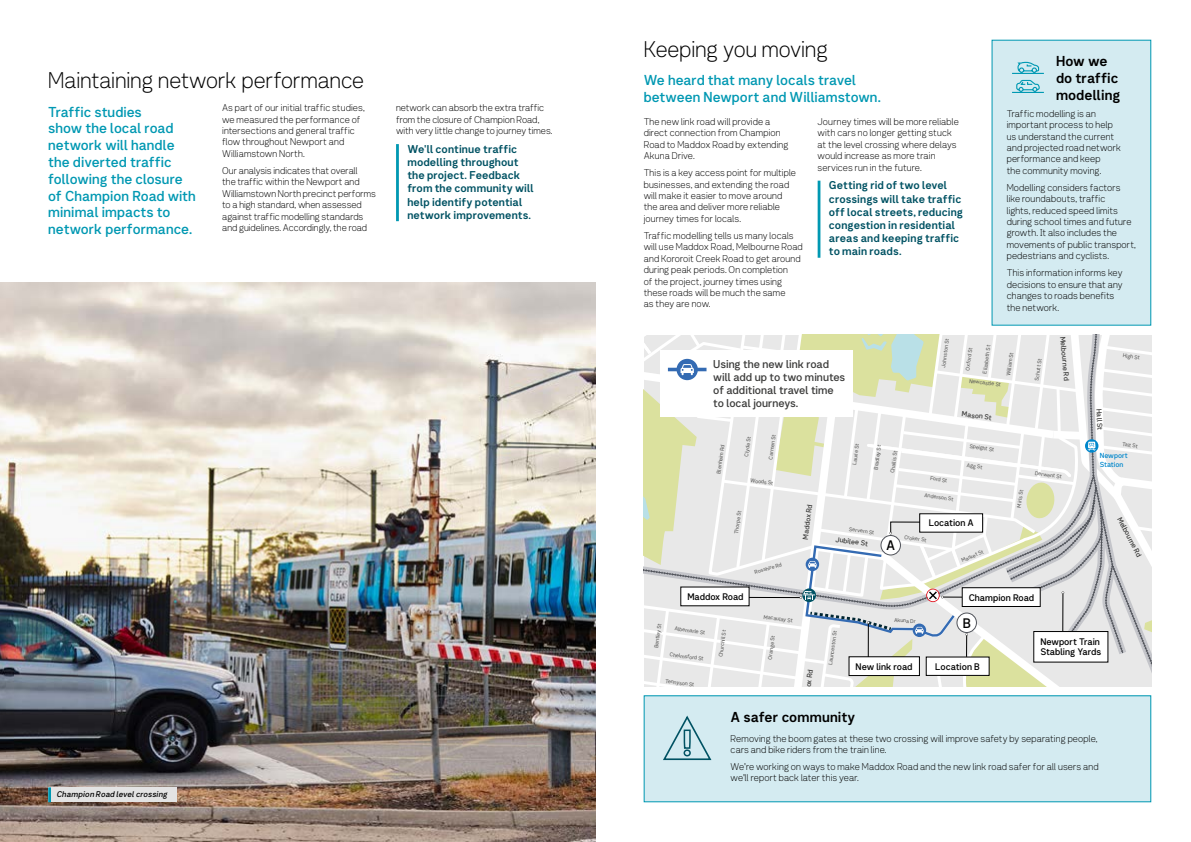
<style>
.page{position:relative;width:1191px;height:842px;background:#fff}
.page>*{position:absolute;margin:0;border:0;box-sizing:border-box;transform-origin:0 0}
.t1{font:22px "Network Sans 2019 Light";color:#000}
.t2{font:14px/16.8px "Network Sans 2019 Medium";color:#0098b2}
.t3{font:14px/16.8px "Network Sans 2019 Bold";color:#000}
.t4{font:13.4px "Network Sans 2019 Medium";color:#000}
.t5{font:11px/13.2px "Network Sans 2019 Bold";letter-spacing:.005em;color:#005263}
.t6{font:11px/13.2px "Network Sans 2019 Medium";letter-spacing:-.005em;color:#3c3c3b}
.t7{font:9.5px/11.4px "Network Sans 2019 Light";letter-spacing:.01em;color:#000}
.t8{font:9.3px/10.4px "Network Sans 2019 Medium";letter-spacing:-.005em;color:#000}
.t9{font:italic 8px "Network Sans 2019 Medium";letter-spacing:.015em;color:#000}
.t10{font:7.1px "Network Sans 2019 Medium";color:#3c3c3b}
.t11{font:7.1px/8.5px "Network Sans 2019 Medium";letter-spacing:-.005em;color:#0087cc}
.t12{font:5.3px "Network Sans 2019 Regular";color:#575756}
</style>
<div class="page">
<img style="left:0;top:282px;width:595px;height:560px">
<hr style="left:396px;top:144px;width:3px;height:77px;background:#0098b2">
<svg style="left:643px;top:335px;width:508px;height:351px"></svg>
<hr style="left:817px;top:181px;width:3px;height:77px;background:#0098b2">
<div style="left:992px;top:40px;width:158px;height:285px;background:#d4ebf1"></div>
<svg style="left:1012px;top:61px;width:32px;height:32px"></svg>
<div style="left:48px;top:787px;width:128px;height:15px;background:#e3e3e3"></div>
<hr style="left:48px;top:787px;width:3px;height:15px;background:#0098b2">
<div style="left:644px;top:696px;width:506px;height:106px;background:#d4ebf1"></div>
<svg style="left:663px;top:715px;width:49px;height:46px"></svg>
<h1 class="t1" style="left:48px;top:62px;width:317px">Maintaining network performance</h1>
<h2 class="t2" style="left:48px;top:103px;width:149px">Traffic studies<br>show the local road network will handle the diverted traffic following the closure of Champion Road with minimal impacts to network performance.</h2>
<p class="t7" style="left:222px;top:102px;width:144px">As part of our initial traffic studies, we measured the performance of intersections and general traffic flow throughout Newport and<br>Williamstown North.</p>
<p class="t7" style="left:222px;top:164px;width:155px">Our analysis indicates that overall<br>the traffic within the Newport and Williamstown North precinct performs to a high standard, when assessed against traffic modelling standards and guidelines. Accordingly, the road</p>
<p class="t7" style="left:396px;top:102px;width:158px">network can absorb the extra traffic from the closure of Champion Road, with very little change to journey times.</p>
<p class="t5" style="left:407px;top:142px;width:128px">We'll continue traffic modelling throughout the project. Feedback from the community will help identify potential network improvements.</p>
<p class="t9" style="left:57px;top:787px;width:112px">Champion Road level crossing</p>
<h1 class="t1" style="left:643px;top:31px;width:186px">Keeping you moving</h1>
<h2 class="t2" style="left:643px;top:71px;width:239px">We heard that many locals travel between Newport and Williamstown.</h2>
<p class="t7" style="left:643px;top:115px;width:146px">The new link road will provide a direct connection from Champion<br>Road to Maddox Road by extending<br>Akuna Drive.</p>
<p class="t7" style="left:643px;top:167px;width:154px">This is a key access point for multiple businesses, and extending the road will make it easier to move around the area and deliver more reliable journey times for locals.</p>
<p class="t7" style="left:643px;top:229px;width:161px">Traffic modelling tells us many locals will use Maddox Road, Melbourne Road and Kororoit Creek Road to get around during peak periods. On completion<br>of the project, journey times using these roads will be much the same<br>as they are now.</p>
<p class="t7" style="left:817px;top:115px;width:143px">Journey times will be more reliable with cars no longer getting stuck at the level crossing where delays would increase as more train services run in the future.</p>
<p class="t5" style="left:829px;top:178px;width:136px">Getting rid of two level crossings will take traffic off local streets, reducing congestion in residential areas and keeping traffic to main roads.</p>
<h2 class="t3" style="left:1056px;top:52px;width:66px">How we do traffic modelling</h2>
<p class="t7" style="left:1006px;top:107px;width:116px">Traffic modelling is an important process to help us understand the current and projected road network performance and keep<br>the community moving.</p>
<p class="t7" style="left:1006px;top:181px;width:131px">Modelling considers factors like roundabouts, traffic<br>lights, reduced speed limits during school times and future growth. It also includes the movements of public transport, pedestrians and cyclists.</p>
<p class="t7" style="left:1006px;top:267px;width:117px">This information informs key decisions to ensure that any changes to roads benefits the network.</p>
<p class="t6" style="left:713px;top:357px;width:133px">Using the new link road will add up to two minutes of additional travel time to local journeys.</p>
<p class="t12" style="left:939px;top:367px;width:30px;rotate:-82deg">Johnston St</p>
<p class="t12" style="left:980px;top:373px;width:30px;rotate:-82deg">Elizabeth St</p>
<p class="t12" style="left:963px;top:370px;width:25px;rotate:-82deg">Oxford St</p>
<p class="t12" style="left:1003px;top:375px;width:26px;rotate:-82deg">W illiam St</p>
<p class="t12" style="left:1032px;top:380px;width:24px;rotate:-82deg">Schutt St</p>
<p class="t12" style="left:969px;top:376px;width:33px;rotate:7deg">New castle St</p>
<p class="t10" style="left:962px;top:408px;width:32px;rotate:7deg">Mason St</p>
<p class="t10" style="left:1068px;top:336px;width:46px;rotate:85deg">Melbourne Rd</p>
<p class="t12" style="left:714px;top:473px;width:31px;rotate:-82deg">Blenheim Rd</p>
<p class="t12" style="left:766px;top:459px;width:27px;rotate:-82deg">Carmen St</p>
<p class="t12" style="left:850px;top:464px;width:23px;rotate:-82deg">Laurie St</p>
<p class="t12" style="left:871px;top:469px;width:26px;rotate:-82deg">Bradley St</p>
<p class="t12" style="left:888px;top:472px;width:24px;rotate:-82deg">Challis St</p>
<p class="t12" style="left:742px;top:456px;width:21px;rotate:-82deg">Clyde St</p>
<p class="t12" style="left:751px;top:476px;width:25px;rotate:8deg">W oods St</p>
<p class="t12" style="left:931px;top:473px;width:19px;rotate:8deg">Ford St</p>
<p class="t12" style="left:925px;top:491px;width:31px;rotate:8deg">Anderson St</p>
<p class="t12" style="left:970px;top:442px;width:26px;rotate:8deg">Speight St</p>
<p class="t12" style="left:967px;top:460px;width:17px;rotate:8deg">Agg St</p>
<p class="t12" style="left:731px;top:533px;width:25px;rotate:-82deg">Thorpe St</p>
<p class="t12" style="left:753px;top:568px;width:29px;rotate:-16deg">Rosshire Rd</p>
<p class="t10" style="left:799px;top:538px;width:37px;rotate:-82deg">Maddox Rd</p>
<p class="t12" style="left:849px;top:524px;width:27px;rotate:8deg">Servern St</p>
<p class="t10" style="left:836px;top:533px;width:34px;rotate:8deg">Jubilee St</p>
<h3 class="t4" style="left:886px;top:533px;width:11px">A</h3>
<p class="t8" style="left:928px;top:517px;width:47px">Location A</p>
<p class="t12" style="left:905px;top:532px;width:24px;rotate:8deg">Croker St</p>
<p class="t12" style="left:960px;top:556px;width:25px;rotate:-23deg">Market St</p>
<p class="t12" style="left:1014px;top:507px;width:19px;rotate:-82deg">Mirls St</p>
<p class="t12" style="left:1035px;top:468px;width:29px;rotate:8deg">Derw ent St</p>
<p class="t8" style="left:687px;top:591px;width:58px">Maddox Road</p>
<p class="t8" style="left:968px;top:591px;width:67px">Champion Road</p>
<p class="t12" style="left:1123px;top:351px;width:18px;rotate:8deg">High St</p>
<p class="t10" style="left:1105px;top:408px;width:23px;rotate:86deg">Hall St</p>
<p class="t12" style="left:1123px;top:439px;width:17px;rotate:8deg">Tait St</p>
<p class="t11" style="left:1099px;top:451px;width:30px">Newport<br>Station</p>
<p class="t10" style="left:1125px;top:515px;width:46px;rotate:63deg">Melbourne Rd</p>
<p class="t12" style="left:764px;top:612px;width:31px;rotate:8deg">Macaulay St</p>
<p class="t12" style="left:651px;top:647px;width:26px;rotate:-82deg">Bentley St</p>
<p class="t12" style="left:716px;top:656px;width:29px;rotate:-82deg">Churchill St</p>
<p class="t12" style="left:765px;top:659px;width:25px;rotate:-82deg">Orange St</p>
<p class="t12" style="left:675px;top:624px;width:32px;rotate:8deg">Albemarle St</p>
<p class="t12" style="left:670px;top:650px;width:36px;rotate:8deg">Chelmsford St</p>
<p class="t12" style="left:666px;top:676px;width:31px;rotate:8deg">Tennyson St</p>
<p class="t10" style="left:799px;top:704px;width:37px;rotate:-82deg">Maddox Rd</p>
<p class="t12" style="left:826px;top:664px;width:36px;rotate:-82deg">Launceston St</p>
<p class="t12" style="left:894px;top:616px;width:23px;rotate:2deg">Akuna Dr</p>
<p class="t8" style="left:855px;top:661px;width:58px">New link road</p>
<h3 class="t4" style="left:963px;top:611px;width:10px">B</h3>
<p class="t8" style="left:935px;top:661px;width:46px">Location B</p>
<p class="t8" style="left:1040px;top:636px;width:62px">Newport Train<br>Stabling Yards</p>
<h2 class="t3" style="left:730px;top:708px;width:126px">A safer community</h2>
<p class="t7" style="left:730px;top:732px;width:368px">Removing the boom gates at these two crossing will improve safety by separating people, cars and bike riders from the train line.</p>
<p class="t7" style="left:730px;top:760px;width:369px">We're working on ways to make Maddox Road and the new link road safer for all users and we'll report back later this year.</p>
<p class="t10" style="left:711px;top:732px;width:59px;rotate:8deg">Kororoit Creek Rd</p>
</div>
